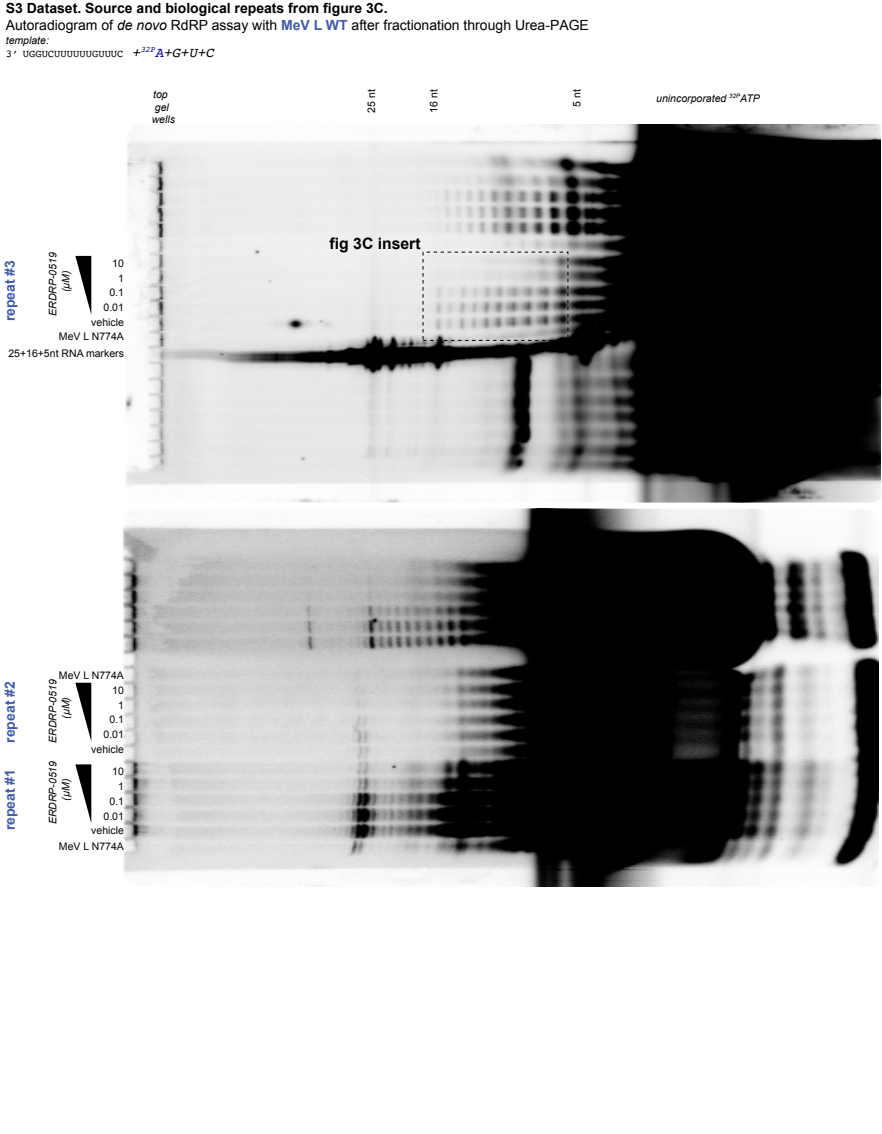
<style>
.page{position:relative;width:882px;height:1134px;background:#fff}
.page>*{position:absolute;margin:0;border:0;box-sizing:border-box;transform-origin:0 0}
.t1{font:700 15.75px "Arial";color:#000}
.t2{font:14px/16.8px "Arial";color:#000}
.t3{font:700 14px "Arial";color:#425ba7}
.t4{font:italic 14px "Courier";color:#000}
.t5{font:10.5px "Arial";color:#070606}
.t6{font:italic 10.5px/12.8px "Arial";letter-spacing:-.005em;color:#070606}
.t7{font:italic 10.5px/12.6px "Arial";color:#000;text-align:center}
.t8{font:10.5px "Arial";color:#000}
.t9{font:10.5px "Courier";color:#000}
.t10{font:italic 6.12px "Arial";color:#000}
.s1{font-weight:700}
.s2{font-style:italic}
.s3{font-weight:700;color:#425ba7}
.s4{color:#0505a5}
.s5{font-size:10.5px}
</style>
<div class="page">
<img style="left:122px;top:508px;width:756px;height:378px">
<img style="left:125px;top:125px;width:755px;height:378px">
<svg style="left:75px;top:256px;width:16px;height:58px"></svg>
<svg style="left:75px;top:764px;width:16px;height:58px"></svg>
<svg style="left:75px;top:683px;width:16px;height:57px"></svg>
<p class="t2" style="left:6px;top:0;width:585px"><span class="s1">S</span><span class="s1">3</span> <span class="s1">Dataset. Source and biological repeats from</span> <span class="s1">f</span><span class="s1">igure 3C.<br></span>Autoradiogram of <span class="s2">de novo</span> RdRP assay with <span class="s3">MeV L WT</span> after fractionation through Urea-PAGE</p>
<p class="t7" style="left:6px;top:34px;width:45px">template:</p>
<p class="t9" style="left:6px;top:45px;width:119px">3’ UGGUCUUUUUUGUUUC</p>
<p class="t4" style="left:132px;top:41px;width:83px">+<sup>32P</sup><span class="s4">A</span>+G+U+C</p>
<p class="t8" style="left:365px;top:113px;width:25px;rotate:-90deg">25 nt</p>
<p class="t8" style="left:427px;top:113px;width:25px;rotate:-90deg">16 nt</p>
<p class="t8" style="left:570px;top:107px;width:19px;rotate:-90deg">5 nt</p>
<p class="t7" style="left:153px;top:88px;width:16px">top</p>
<p class="t10" style="left:729px;top:92px;width:32px">32P<span class="s5">ATP</span></p>
<p class="t7" style="left:152px;top:101px;width:25px">gel wells</p>
<p class="t7" style="left:656px;top:92px;width:72px">unincorporated</p>
<p class="t3" style="left:1px;top:321px;width:63px;rotate:-90deg">repeat #3</p>
<p class="t6" style="left:47px;top:292px;width:41px;text-indent:-24px;rotate:-90deg">ERDRP-0519 (µM)</p>
<p class="t5" style="left:59px;top:330px;width:66px">MeV L N774A</p>
<p class="t5" style="left:112px;top:256px;width:13px">10</p>
<p class="t5" style="left:118px;top:271px;width:7px">1</p>
<p class="t5" style="left:109px;top:286px;width:16px">0.1</p>
<p class="t5" style="left:104px;top:301px;width:22px">0.01</p>
<p class="t5" style="left:91px;top:315px;width:34px">vehicle</p>
<p class="t8" style="left:8px;top:347px;width:117px">25+16+5nt RNA markers</p>
<p class="t1" style="left:330px;top:233px;width:93px">fig 3C insert</p>
<p class="t3" style="left:1px;top:743px;width:63px;rotate:-90deg">repeat #2</p>
<p class="t3" style="left:1px;top:830px;width:63px;rotate:-90deg">repeat #1</p>
<p class="t5" style="left:59px;top:668px;width:66px">MeV L N774A</p>
<p class="t6" style="left:47px;top:719px;width:41px;text-indent:-24px;rotate:-90deg">ERDRP-0519 (µM)</p>
<p class="t5" style="left:112px;top:683px;width:13px">10</p>
<p class="t5" style="left:118px;top:698px;width:7px">1</p>
<p class="t5" style="left:109px;top:713px;width:16px">0.1</p>
<p class="t5" style="left:104px;top:727px;width:22px">0.01</p>
<p class="t5" style="left:91px;top:742px;width:34px">vehicle</p>
<p class="t6" style="left:47px;top:801px;width:41px;text-indent:-24px;rotate:-90deg">ERDRP-0519 (µM)</p>
<p class="t5" style="left:59px;top:839px;width:66px">MeV L N774A</p>
<p class="t5" style="left:112px;top:765px;width:13px">10</p>
<p class="t5" style="left:118px;top:780px;width:7px">1</p>
<p class="t5" style="left:109px;top:794px;width:16px">0.1</p>
<p class="t5" style="left:104px;top:809px;width:22px">0.01</p>
<p class="t5" style="left:91px;top:824px;width:34px">vehicle</p>
</div>
